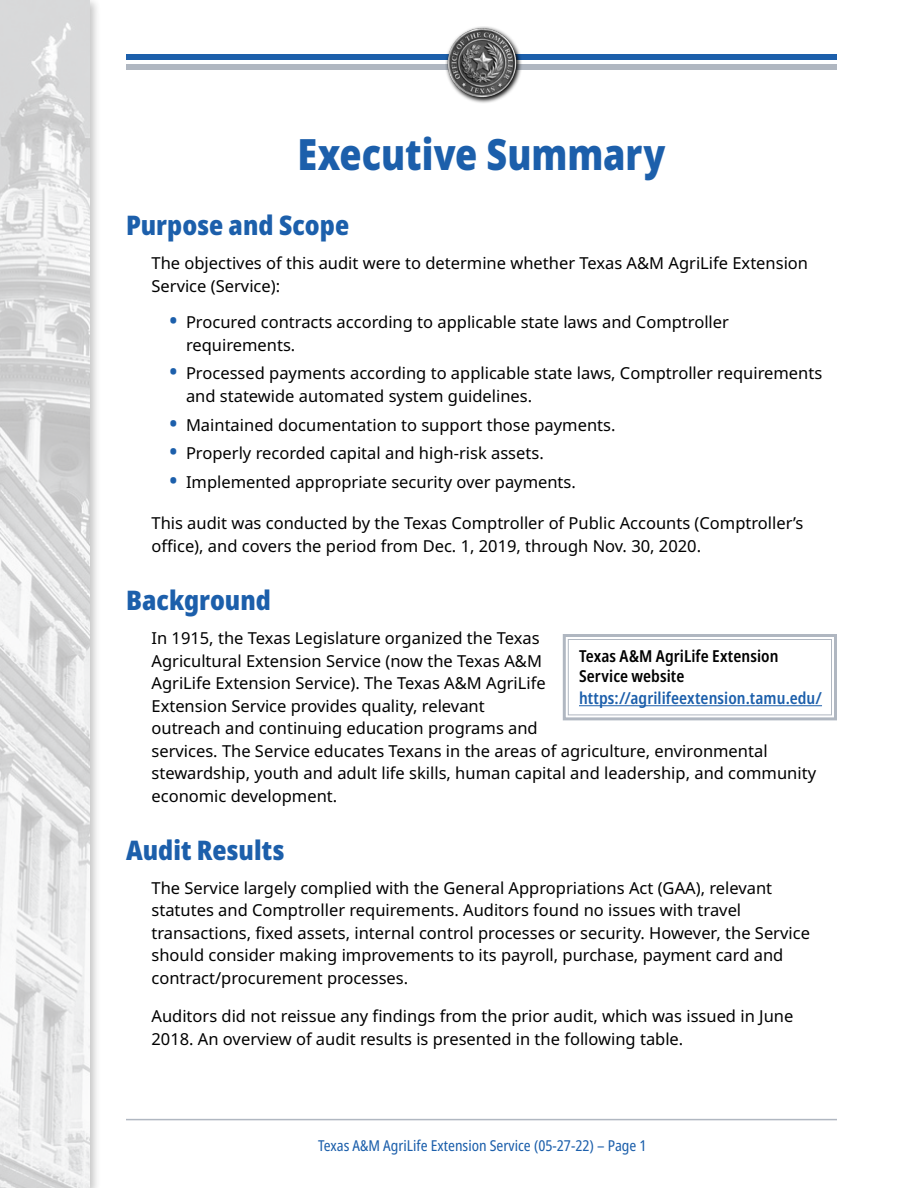
<style>
.page{position:relative;width:918px;height:1188px;background:#fff}
.page>*{position:absolute;margin:0;border:0;box-sizing:border-box;transform-origin:0 0}
.t1{font:900 43.2px "Noto Sans";color:#1c5fab;scale:.83 1}
.t2{font:900 condensed 27px "Noto Sans";color:#1c5fab}
.t3{font:16.5px/22.5px "Noto Sans";color:#000}
.t4{font:600 condensed 16.5px/19.5px "Noto Sans";letter-spacing:.005em;color:#000}
.t5{font:600 condensed 16.5px "Noto Sans";letter-spacing:.005em;color:#1c5fab}
.t6{font:condensed 15px "Noto Sans";color:#1c5fab}
.s1{font-weight:700;font-size:21px;color:#1c5fab}
</style>
<div class="page">
<hr style="left:126px;top:1119px;width:711px;height:1px;background:#b0b7c1">
<div style="left:126px;top:54px;width:711px;height:5px;background:#1c5fab"></div>
<div style="left:126px;top:64px;width:711px;height:6px;background:#b0b7c1"></div>
<div style="left:0;top:0;width:101px;height:1188px;background:#000;opacity:.75"></div>
<img style="left:0;top:0;width:90px;height:1188px">
<svg style="left:472px;top:26px;width:50px;height:77px"></svg>
<img style="left:445px;top:27px;width:73px;height:74px">
<svg style="left:562px;top:634px;width:275px;height:87px"></svg>
<div style="left:568px;top:639px;width:264px;height:76px;border:1px solid #b0b7c1"></div>
<h1 class="t1" style="left:297px;top:121px;width:445px">Executive Summary</h1>
<h2 class="t2" style="left:126px;top:205px;width:225px">Purpose and Scope</h2>
<p class="t3" style="left:152px;top:252px;width:658px">The objectives of this audit were to determine whether Texas A&amp;M AgriLife Extension<br>Service (Service):</p>
<p class="t3" style="left:186px;top:311px;width:545px;text-indent:-16px"><span class="s1">•</span> Procured contracts according to applicable state laws and Comptroller requirements.</p>
<p class="t3" style="left:186px;top:362px;width:638px;text-indent:-16px"><span class="s1">•</span> Processed payments according to applicable state laws, Comptroller requirements and statewide automated system guidelines.</p>
<p class="t3" style="left:170px;top:414px;width:447px"><span class="s1">•</span> Maintained documentation to support those payments.</p>
<p class="t3" style="left:170px;top:442px;width:376px"><span class="s1">•</span> Properly recorded capital and high-risk assets.</p>
<p class="t3" style="left:170px;top:471px;width:408px"><span class="s1">•</span> Implemented appropriate security over payments.</p>
<p class="t3" style="left:151px;top:513px;width:654px">This audit was conducted by the Texas Comptroller of Public Accounts (Comptroller’s office), and covers the period from Dec. 1, 2019, through Nov. 30, 2020.</p>
<h2 class="t2" style="left:126px;top:580px;width:147px">Background</h2>
<p class="t3" style="left:152px;top:627px;width:666px">In 1915, the Texas Legislature organized the Texas<br>Agricultural Extension Service (now the Texas A&amp;M<br>AgriLife Extension Service). The Texas A&amp;M AgriLife<br>Extension Service provides quality, relevant<br>outreach and continuing education programs and<br>services. The Service educates Texans in the areas of agriculture, environmental stewardship, youth and adult life skills, human capital and leadership, and community economic development.</p>
<h2 class="t2" style="left:126px;top:830px;width:160px">Audit Results</h2>
<p class="t3" style="left:152px;top:877px;width:660px">The Service largely complied with the General Appropriations Act (GAA), relevant statutes and Comptroller requirements. Auditors found no issues with travel transactions, fixed assets, internal control processes or security. However, the Service should consider making improvements to its payroll, purchase, payment card and contract/procurement processes.</p>
<p class="t3" style="left:152px;top:1005px;width:643px">Auditors did not reissue any findings from the prior audit, which was issued in June<br>2018. An overview of audit results is presented in the following table.</p>
<p class="t4" style="left:579px;top:647px;width:201px">Texas A&amp;M AgriLife Extension<br>Service website</p>
<p class="t5" style="left:579px;top:686px;width:245px">https://agrilifeextension.tamu.edu/</p>
<p class="t6" style="left:318px;top:1135px;width:330px">Texas A&amp;M AgriLife Extension Service (05-27-22) – Page 1</p>
</div>
